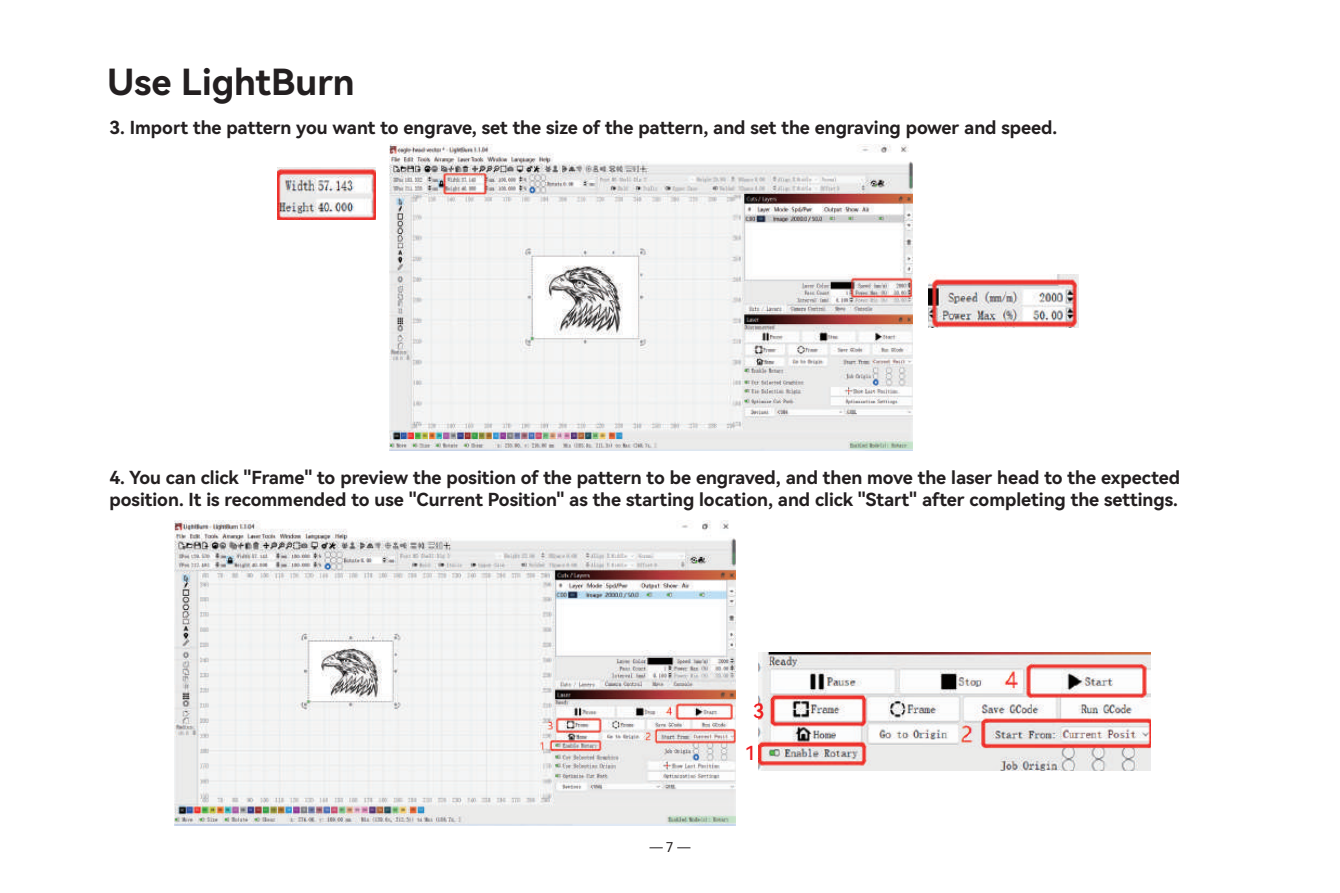
<style>
.page{position:relative;width:1340px;height:893px;background:#fff}
.page>*{position:absolute;margin:0;border:0;box-sizing:border-box;transform-origin:0 0}
.t1{font:36px "Harmony OS Sans SC Bold";color:#231f20}
.t2{font:19.35px "Harmony OS Sans SC Medium";color:#ee1d23}
.t3{font:18px/21.6px "Harmony OS Sans SC Bold";color:#231f20}
.t4{font:13.5px "Harmony OS Sans SC";color:#231f20}
</style>
<div class="page">
<img style="left:389px;top:145px;width:523px;height:306px">
<img style="left:277px;top:167px;width:99px;height:52px">
<img style="left:928px;top:274px;width:150px;height:54px">
<img style="left:174px;top:521px;width:561px;height:304px">
<img style="left:758px;top:653px;width:392px;height:118px">
<svg style="left:649px;top:847px;width:13px;height:1px"></svg>
<svg style="left:677px;top:847px;width:13px;height:1px"></svg>
<h1 class="t1" style="left:107px;top:57px;width:249px">Use LightBurn</h1>
<p class="t3" style="left:109px;top:116px;width:949px">3. Import the pattern you want to engrave, set the size of the pattern, and set the engraving power and speed.</p>
<p class="t3" style="left:109px;top:466px;width:1072px">4. You can click "Frame" to preview the position of the pattern to be engraved, and then move the laser head to the expected position. It is recommended to use "Current Position" as the starting location, and click "Start" after completing the settings.</p>
<p class="t2" style="left:753px;top:698px;width:13px">3</p>
<p class="t4" style="left:666px;top:837px;width:9px">7</p>
<p class="t2" style="left:744px;top:739px;width:13px">1</p>
</div>
